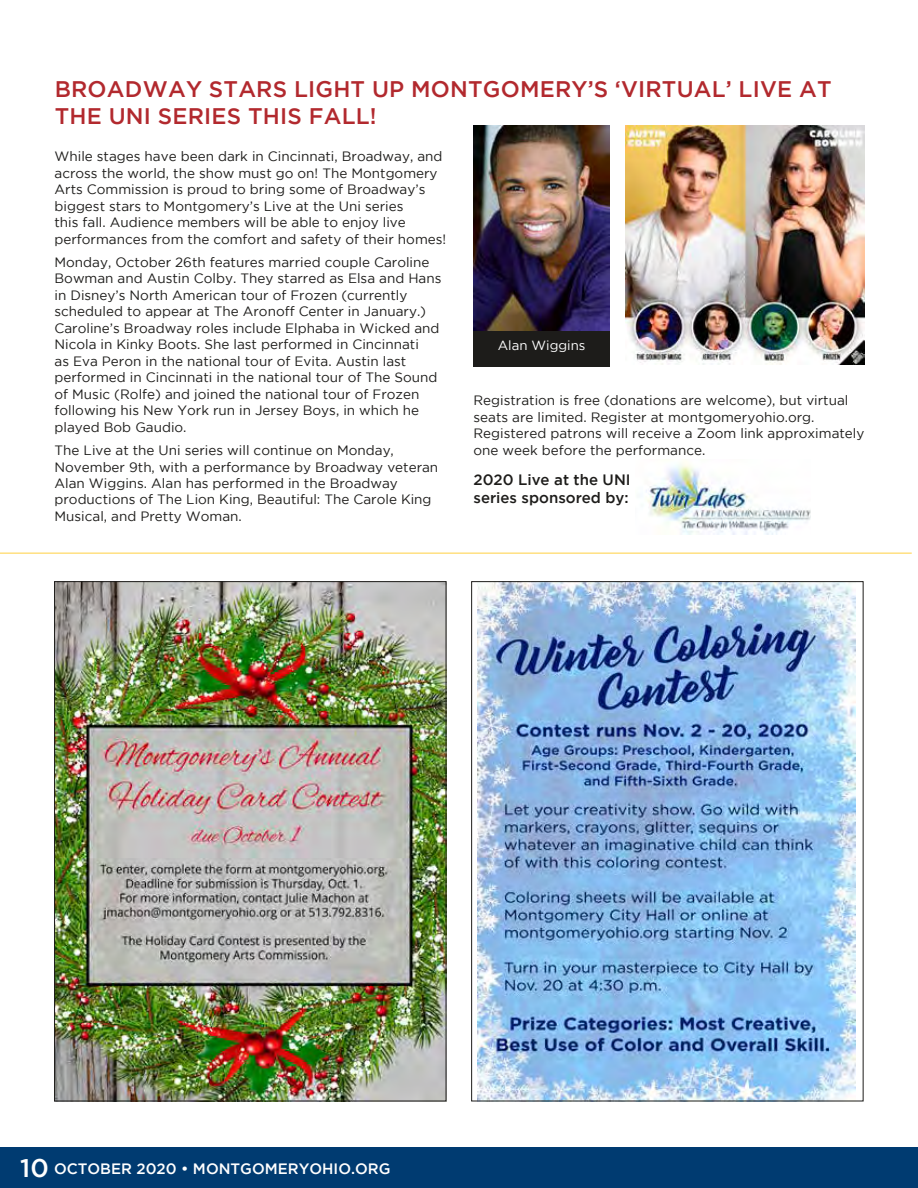
<style>
.page{position:relative;width:918px;height:1188px;background:#fff}
.page>*{position:absolute;margin:0;border:0;box-sizing:border-box;transform-origin:0 0}
.t1{font:500 22.5px/27px "Gotham";letter-spacing:.01em;color:#b2292e}
.t2{font:500 15px/18px "Gotham";color:#1d1c1a}
.t3{font:500 15px "Gotham";color:#fff}
.t4{font:13.5px/16.5px "Gotham";color:#1d1c1a}
.t5{font:13.2px "Gotham";color:#fff}
.s1{font-size:25.5px}
</style>
<div class="page">
<div style="left:0;top:1148px;width:918px;height:40px;background:#003b71"></div>
<img style="left:646px;top:459px;width:165px;height:76px">
<img style="left:478px;top:583px;width:378px;height:516px">
<img style="left:56px;top:583px;width:388px;height:516px">
<img style="left:626px;top:126px;width:239px;height:239px">
<hr style="left:0;top:553px;width:912px;height:1px;background:#ffd040">
<img style="left:473px;top:126px;width:137px;height:205px">
<div style="left:473px;top:331px;width:137px;height:36px;background:#1d1c1a"></div>
<h1 class="t1" style="left:55px;top:75px;width:778px">BROADWAY STARS LIGHT UP MONTGOMERY’S ‘VIRTUAL’ LIVE AT<br>THE UNI SERIES THIS FALL!</h1>
<p class="t4" style="left:55px;top:148px;width:393px">While stages have been dark in Cincinnati, Broadway, and across the world, the show must go on! The Montgomery Arts Commission is proud to bring some of Broadway’s biggest stars to Montgomery’s Live at the Uni series<br>this fall. Audience members will be able to enjoy live performances from the comfort and safety of their homes!</p>
<p class="t4" style="left:55px;top:254px;width:388px">Monday, October 26th features married couple Caroline Bowman and Austin Colby. They starred as Elsa and Hans in Disney’s North American tour of Frozen (currently scheduled to appear at The Aronoff Center in January.)<br>Caroline’s Broadway roles include Elphaba in Wicked and Nicola in Kinky Boots. She last performed in Cincinnati<br>as Eva Peron in the national tour of Evita. Austin last performed in Cincinnati in the national tour of The Sound of Music (Rolfe) and joined the national tour of Frozen following his New York run in Jersey Boys, in which he played Bob Gaudio.</p>
<p class="t4" style="left:55px;top:442px;width:385px">The Live at the Uni series will continue on Monday, November 9th, with a performance by Broadway veteran Alan Wiggins. Alan has performed in the Broadway productions of The Lion King, Beautiful: The Carole King Musical, and Pretty Woman.</p>
<p class="t5" style="left:498px;top:338px;width:89px">Alan Wiggins</p>
<p class="t4" style="left:474px;top:392px;width:392px">Registration is free (donations are welcome), but virtual seats are limited. Register at montgomeryohio.org.<br>Registered patrons will receive a Zoom link approximately one week before the performance.</p>
<p class="t2" style="left:474px;top:470px;width:159px">2020 Live at the UNI series sponsored by:</p>
<p class="t3" style="left:20px;top:1160px;width:372px"><span class="s1">10</span> OCTOBER 2020 • MONTGOMERYOHIO.ORG</p>
</div>
